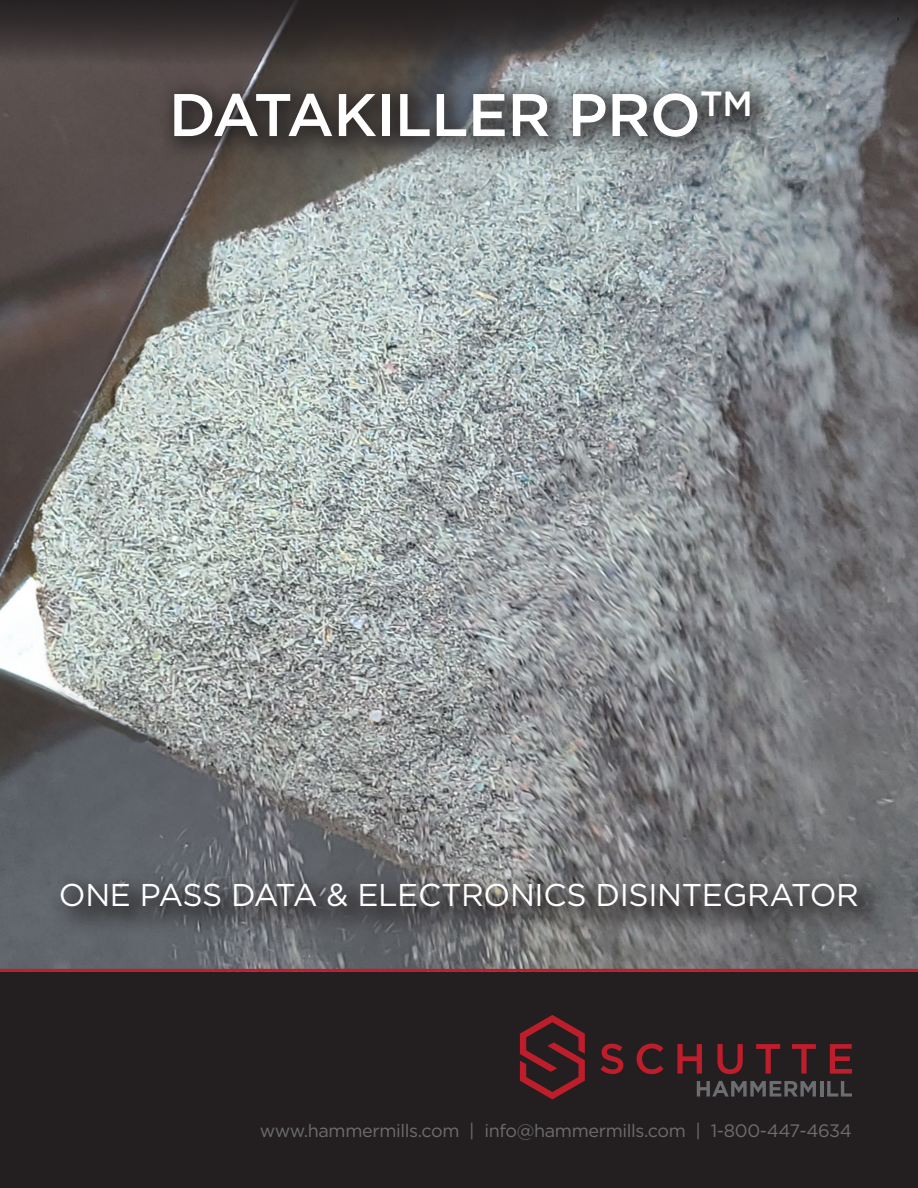
<style>
.page{position:relative;width:918px;height:1188px;background:#231f20}
.page>*{position:absolute;margin:0;border:0;box-sizing:border-box;transform-origin:0 0}
.t1{font:500 60px "Gotham";letter-spacing:-.01em;color:#fff}
.t2{font:31.5px "Gotham";letter-spacing:-.01em;color:#fff}
.t3{font:18px "Gotham";letter-spacing:-.02em;color:#6c6d70}
</style>
<div class="page">
<img style="left:0;top:0;width:918px;height:969px">
<svg style="left:520px;top:1015px;width:65px;height:84px"></svg>
<svg style="left:600px;top:1044px;width:23px;height:30px"></svg>
<svg style="left:637px;top:1044px;width:27px;height:30px"></svg>
<svg style="left:677px;top:1044px;width:25px;height:30px"></svg>
<svg style="left:717px;top:1044px;width:26px;height:30px"></svg>
<svg style="left:756px;top:1044px;width:24px;height:30px"></svg>
<svg style="left:792px;top:1044px;width:24px;height:30px"></svg>
<svg style="left:830px;top:1044px;width:22px;height:30px"></svg>
<svg style="left:697px;top:1081px;width:119px;height:16px"></svg>
<hr style="left:820px;top:1081px;width:3px;height:16px;background:#6c6d70">
<svg style="left:827px;top:1081px;width:25px;height:16px"></svg>
<hr style="left:0;top:969px;width:918px;height:3px;background:#be1d2c">
<div style="left:157px;top:75px;width:619px;height:88px;background:#231f20;opacity:.75"></div>
<div style="left:50px;top:872px;width:839px;height:66px;background:#231f20;opacity:.52"></div>
<p class="t1" style="left:169px;top:81px;width:586px">DATAKILLER PRO<sup>TM</sup></p>
<p class="t2" style="left:59px;top:877px;width:802px">ONE PASS DATA &amp; ELECTRONICS DISINTEGRATOR</p>
<p class="t3" style="left:260px;top:1121px;width:594px">www.hammermills.com | info@hammermills.com | 1-800-447-4634</p>
</div>
